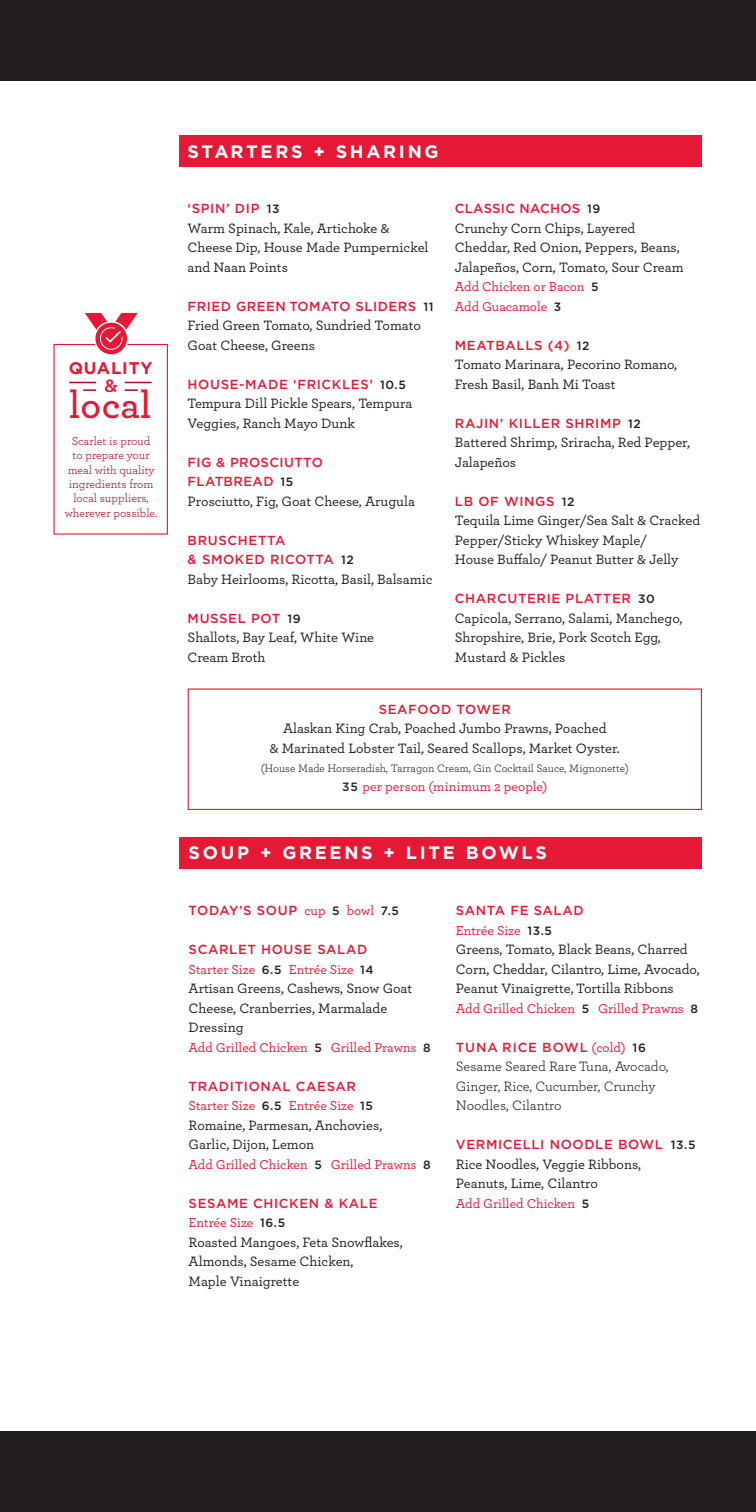
<style>
.page{position:relative;width:756px;height:1512px;background:#fff}
.page>*{position:absolute;margin:0;border:0;box-sizing:border-box;transform-origin:0 0}
.t1{font:600 39px "Archer";letter-spacing:.005em;color:#e51836}
.t2{font:700 19.5px "Archer";color:#e51836}
.Headings{font:700 18px "Gotham";letter-spacing:.15em;color:#fff}
.t3{font:700 16.8px "Gotham";letter-spacing:.045em;color:#e51836}
.copy_serif{font:500 14.25px/19.5px "Archer";color:#231f20}
.Menu_Item_copy{font:500 14.25px/19.5px "Archer";letter-spacing:-.005em;color:#231f20;text-align:center}
.Menu_Item{font:14.25px/19.5px "Archer";color:#231f20}
.copy_serif-2{font:500 13.5px/19.5px "Archer";color:#e51836}
.Menu_Item-2{font:500 13.5px "Archer";color:#e51836}
.Menu_Item_copy-2{font:500 13.5px "Archer";letter-spacing:.015em;color:#e51836}
.Menu_Item-3{font:500 13.2px/19.5px "Gotham";letter-spacing:.05em;color:#e51836}
.Menu_Item-4{font:500 13.2px/19.5px "Gotham";letter-spacing:.03em;color:#e51836}
.Menu_Item-5{font:500 13.2px "Gotham";letter-spacing:.02em;color:#e51836}
.Menu_Item_copy-3{font:500 13.2px "Gotham";letter-spacing:.05em;color:#e51836}
.quote_call_out_copy{font:12px/14.4px "Archer";color:#a70822;text-align:center}
.Menu_Item_copy-4{font:11.4px "Archer";color:#231f20}
.s1{font-size:12px;color:#231f20}
.s2{font-family:"Gotham";font-size:12px;color:#231f20}
.s3{font-family:"Archer";font-size:13.5px}
</style>
<div class="page">
<div style="left:179px;top:837px;width:523px;height:31px;background:#e51836"></div>
<div style="left:179px;top:135px;width:523px;height:31px;background:#e51836"></div>
<div style="left:53px;top:344px;width:115px;height:191px;border:1px solid #e51836"></div>
<svg style="left:187px;top:688px;width:515px;height:122px"></svg>
<svg style="left:125px;top:382px;width:27px;height:1px"></svg>
<svg style="left:83px;top:389px;width:13px;height:2px"></svg>
<svg style="left:125px;top:389px;width:13px;height:2px"></svg>
<svg style="left:69px;top:382px;width:27px;height:1px"></svg>
<svg style="left:95px;top:322px;width:33px;height:33px"></svg>
<div style="left:94px;top:321px;width:35px;height:35px;border:2px solid #fff;border-radius:50%"></div>
<svg style="left:85px;top:313px;width:53px;height:37px"></svg>
<div style="left:0;top:0;width:756px;height:81px;background:#231f20"></div>
<div style="left:0;top:1431px;width:756px;height:81px;background:#231f20"></div>
<p class="t3" style="left:69px;top:358px;width:85px">QUALITY</p>
<p class="t1" style="left:69px;top:376px;width:84px">local</p>
<p class="t2" style="left:105px;top:370px;width:15px">&amp;</p>
<p class="quote_call_out_copy" style="left:65px;top:433px;width:94px">Scarlet is proud<br>to prepare your meal with quality ingredients from local suppliers, wherever possible.</p>
<p class="Headings" style="left:188px;top:141px;width:253px">STARTERS + SHARING</p>
<p class="Menu_Item-3" style="left:188px;top:198px;width:93px">‘SPIN’ DIP <span class="s1">13</span></p>
<p class="copy_serif" style="left:188px;top:217px;width:242px">Warm Spinach, Kale, Artichoke &amp;<br>Cheese Dip, House Made Pumpernickel and Naan Points</p>
<p class="Menu_Item-3" style="left:188px;top:296px;width:247px">FRIED GREEN TOMATO SLIDERS <span class="s1">11</span></p>
<p class="copy_serif" style="left:188px;top:315px;width:235px">Fried Green Tomato, Sundried Tomato<br>Goat Cheese, Greens</p>
<p class="Menu_Item-3" style="left:188px;top:374px;width:220px">HOUSE-MADE ‘FRICKLES’ <span class="s1">10.5</span></p>
<p class="copy_serif" style="left:188px;top:393px;width:226px">Tempura Dill Pickle Spears, Tempura<br>Veggies, Ranch Mayo Dunk</p>
<p class="Menu_Item-4" style="left:188px;top:452px;width:137px">FIG &amp; PROSCIUTTO<br>FLATBREAD <span class="s1">15</span></p>
<p class="copy_serif" style="left:188px;top:490px;width:229px">Prosciutto, Fig, Goat Cheese, Arugula</p>
<p class="Menu_Item-3" style="left:188px;top:530px;width:168px">BRUSCHETTA<br>&amp; SMOKED RICOTTA <span class="s1">12</span></p>
<p class="copy_serif" style="left:188px;top:568px;width:246px">Baby Heirlooms, Ricotta, Basil, Balsamic</p>
<p class="Menu_Item-3" style="left:188px;top:608px;width:115px">MUSSEL POT <span class="s1">19</span></p>
<p class="copy_serif" style="left:188px;top:627px;width:188px">Shallots, Bay Leaf, White Wine<br>Cream Broth</p>
<p class="Menu_Item-5" style="left:455px;top:201px;width:147px">CLASSIC NACHOS <span class="s1">19</span></p>
<p class="copy_serif" style="left:455px;top:217px;width:230px">Crunchy Corn Chips, Layered<br>Cheddar, Red Onion, Peppers, Beans,<br>Jalapeños, Corn, Tomato, Sour Cream</p>
<p class="copy_serif-2" style="left:455px;top:276px;width:145px">Add Chicken or Bacon <span class="s2">5<br></span>Add Guacamole <span class="s2">3</span></p>
<p class="Menu_Item-3" style="left:455px;top:335px;width:136px">MEATBALLS (4) <span class="s1">12</span></p>
<p class="copy_serif" style="left:455px;top:354px;width:224px">Tomato Marinara, Pecorino Romano,<br>Fresh Basil, Banh Mi Toast</p>
<p class="Menu_Item-3" style="left:455px;top:413px;width:187px">RAJIN’ KILLER SHRIMP <span class="s1">12</span></p>
<p class="copy_serif" style="left:455px;top:432px;width:237px">Battered Shrimp, Sriracha, Red Pepper,<br>Jalapeños</p>
<p class="Menu_Item-3" style="left:455px;top:491px;width:121px">LB OF WINGS <span class="s1">12</span></p>
<p class="copy_serif" style="left:455px;top:510px;width:247px">Tequila Lime Ginger/Sea Salt &amp; Cracked<br>Pepper/Sticky Whiskey Maple/<br>House Buffalo/ Peanut Butter &amp; Jelly</p>
<p class="Menu_Item-3" style="left:455px;top:588px;width:201px">CHARCUTERIE PLATTER <span class="s1">30</span></p>
<p class="copy_serif" style="left:455px;top:607px;width:229px">Capicola, Serrano, Salami, Manchego,<br>Shropshire, Brie, Pork Scotch Egg,<br>Mustard &amp; Pickles</p>
<p class="Menu_Item_copy-3" style="left:379px;top:701px;width:134px">SEAFOOD TOWER</p>
<p class="Menu_Item_copy" style="left:270px;top:718px;width:352px">Alaskan King Crab, Poached Jumbo Prawns, Poached<br>&amp; Marinated Lobster Tail, Seared Scallops, Market Oyster.</p>
<p class="Menu_Item_copy-4" style="left:261px;top:760px;width:369px">(House Made Horseradish, Tarragon Cream, Gin Cocktail Sauce, Mignonette)</p>
<p class="Menu_Item_copy-2" style="left:342px;top:777px;width:207px"><span class="s2">35</span> per person (minimum 2 people)</p>
<p class="Headings" style="left:189px;top:842px;width:360px">SOUP + GREENS + LITE BOWLS</p>
<p class="Menu_Item-3" style="left:189px;top:900px;width:212px">TODAY’S SOUP <span class="s3">cup</span> <span class="s1">5</span> <span class="s3">bowl</span> <span class="s1">7.5</span></p>
<p class="Menu_Item-3" style="left:189px;top:939px;width:180px">SCARLET HOUSE SALAD</p>
<p class="copy_serif-2" style="left:189px;top:959px;width:187px">Starter Size <span class="s2">6.5</span> Entrée Size <span class="s2">14</span></p>
<p class="copy_serif" style="left:189px;top:978px;width:225px">Artisan Greens, Cashews, Snow Goat<br>Cheese, Cranberries, Marmalade<br>Dressing</p>
<p class="copy_serif-2" style="left:189px;top:1037px;width:243px">Add Grilled Chicken <span class="s2">5</span> Grilled Prawns <span class="s2">8</span></p>
<p class="Menu_Item-3" style="left:189px;top:1076px;width:169px">TRADITIONAL CAESAR</p>
<p class="Menu_Item-2" style="left:189px;top:1096px;width:186px">Starter Size <span class="s2">6.5</span> Entrée Size <span class="s2">15</span></p>
<p class="copy_serif" style="left:189px;top:1114px;width:195px">Romaine, Parmesan, Anchovies,<br>Garlic, Dijon, Lemon</p>
<p class="copy_serif-2" style="left:189px;top:1154px;width:243px">Add Grilled Chicken <span class="s2">5</span> Grilled Prawns <span class="s2">8</span></p>
<p class="Menu_Item-3" style="left:189px;top:1193px;width:190px">SESAME CHICKEN &amp; KALE</p>
<p class="Menu_Item-2" style="left:189px;top:1213px;width:98px">Entrée Size <span class="s2">16.5</span></p>
<p class="copy_serif" style="left:189px;top:1231px;width:216px">Roasted Mangoes, Feta Snowflakes,<br>Almonds, Sesame Chicken,<br>Maple Vinaigrette</p>
<p class="Menu_Item-3" style="left:456px;top:900px;width:129px">SANTA FE SALAD</p>
<p class="Menu_Item-2" style="left:456px;top:920px;width:98px">Entrée Size <span class="s2">13.5</span></p>
<p class="copy_serif" style="left:456px;top:939px;width:245px">Greens, Tomato, Black Beans, Charred<br>Corn, Cheddar, Cilantro, Lime, Avocado,<br>Peanut Vinaigrette, Tortilla Ribbons</p>
<p class="copy_serif-2" style="left:456px;top:998px;width:243px">Add Grilled Chicken <span class="s2">5</span> Grilled Prawns <span class="s2">8</span></p>
<p class="Menu_Item-3" style="left:456px;top:1037px;width:192px">TUNA RICE BOWL <span class="s3">(cold)</span> <span class="s1">16</span></p>
<p class="Menu_Item" style="left:456px;top:1056px;width:214px">Sesame Seared Rare Tuna, Avocado,<br>Ginger, Rice, Cucumber, Crunchy<br>Noodles, Cilantro</p>
<p class="Menu_Item-3" style="left:456px;top:1134px;width:241px">VERMICELLI NOODLE BOWL <span class="s1">13.5</span></p>
<p class="copy_serif" style="left:456px;top:1153px;width:187px">Rice Noodles, Veggie Ribbons,<br>Peanuts, Lime, Cilantro</p>
<p class="copy_serif-2" style="left:456px;top:1193px;width:135px">Add Grilled Chicken <span class="s2">5</span></p>
</div>
